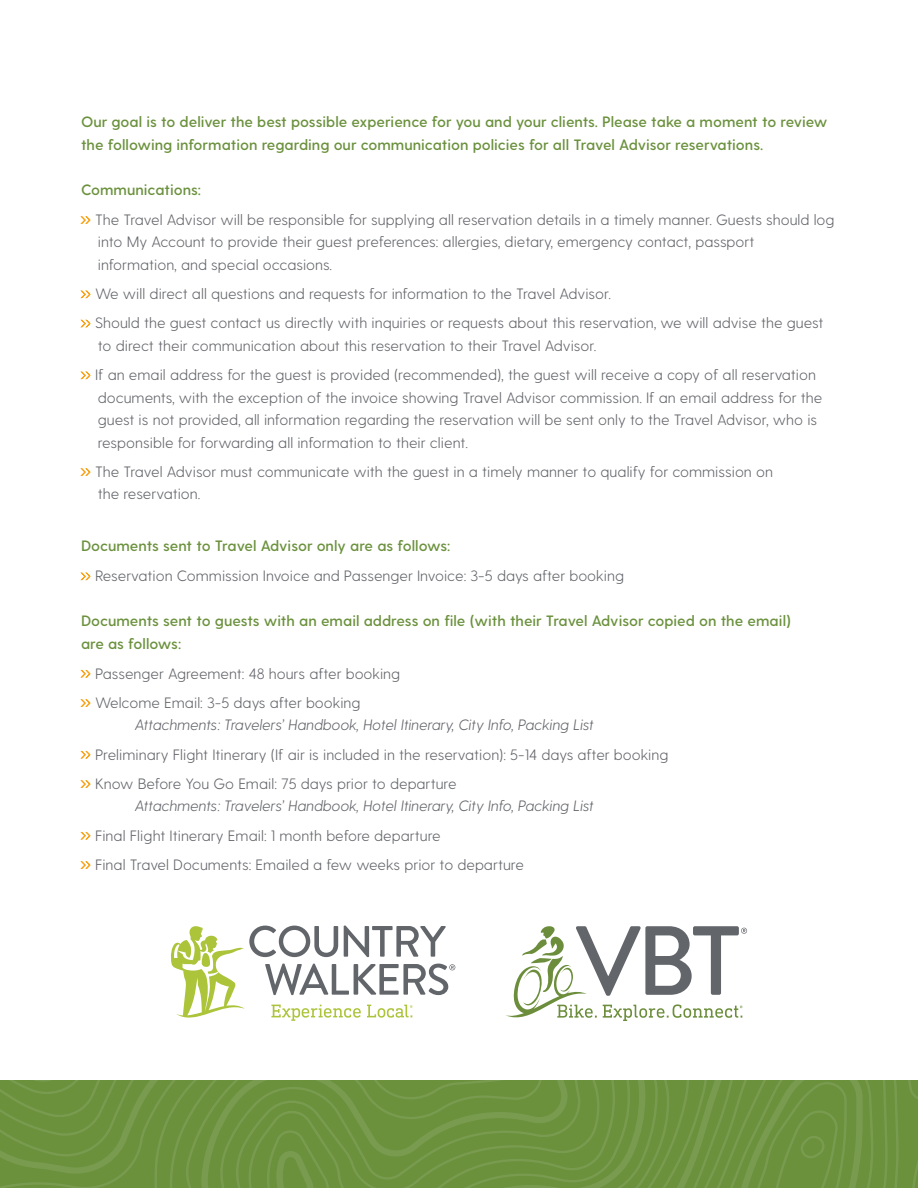
<style>
.page{position:relative;width:918px;height:1188px;background:#fff}
.page>*{position:absolute;margin:0;border:0;box-sizing:border-box;transform-origin:0 0}
.t1{font:300 15px/22.5px "Greycliff CF";color:#63656a}
.t2{font:600 15px/22.5px "Greycliff CF";color:#6b913d}
.t3{font:italic 300 15px "Greycliff CF";color:#63656a}
.s1{font-family:"Capri Serif";font-weight:400;color:#f9a31b}
</style>
<div class="page">
<svg style="left:256px;top:1080px;width:249px;height:108px;background:#6d9240"></svg>
<svg style="left:0;top:1174px;width:256px;height:14px;background:#6d923f"></svg>
<svg style="left:505px;top:926px;width:413px;height:262px"></svg>
<svg style="left:0;top:926px;width:497px;height:248px"></svg>
<p class="t2" style="left:81px;top:111px;width:748px">Our goal is to deliver the best possible experience for you and your clients. Please take a moment to review the following information regarding our communication policies for all Travel Advisor reservations.</p>
<p class="t2" style="left:81px;top:179px;width:122px">Communications:</p>
<p class="t1" style="left:98px;top:208px;width:738px;text-indent:-17px"><span class="s1">&gt;&gt;</span> The Travel Advisor will be responsible for supplying all reservation details in a timely manner. Guests should log into My Account to provide their guest preferences: allergies, dietary, emergency contact, passport information, and special occasions.</p>
<p class="t1" style="left:81px;top:283px;width:532px"><span class="s1">&gt;&gt;</span> We will direct all questions and requests for information to the Travel Advisor.</p>
<p class="t1" style="left:98px;top:312px;width:727px;text-indent:-17px"><span class="s1">&gt;&gt;</span> Should the guest contact us directly with inquiries or requests about this reservation, we will advise the guest to direct their communication about this reservation to their Travel Advisor.</p>
<p class="t1" style="left:98px;top:364px;width:726px;text-indent:-17px"><span class="s1">&gt;&gt;</span> If an email address for the guest is provided (recommended), the guest will receive a copy of all reservation documents, with the exception of the invoice showing Travel Advisor commission. If an email address for the guest is not provided, all information regarding the reservation will be sent only to the Travel Advisor, who is responsible for forwarding all information to their client.</p>
<p class="t1" style="left:98px;top:460px;width:677px;text-indent:-17px"><span class="s1">&gt;&gt;</span> The Travel Advisor must communicate with the guest in a timely manner to qualify for commission on the reservation.</p>
<p class="t2" style="left:81px;top:535px;width:371px">Documents sent to Travel Advisor only are as follows:</p>
<p class="t1" style="left:81px;top:565px;width:545px"><span class="s1">&gt;&gt;</span> Reservation Commission Invoice and Passenger Invoice: 3-5 days after booking</p>
<p class="t2" style="left:81px;top:610px;width:712px">Documents sent to guests with an email address on file (with their Travel Advisor copied on the email) are as follows:</p>
<p class="t1" style="left:81px;top:662px;width:321px"><span class="s1">&gt;&gt;</span> Passenger Agreement: 48 hours after booking</p>
<p class="t1" style="left:81px;top:691px;width:281px"><span class="s1">&gt;&gt;</span> Welcome Email: 3-5 days after booking</p>
<p class="t3" style="left:135px;top:716px;width:460px">Attachments: Travelers’ Handbook, Hotel Itinerary, City Info, Packing List</p>
<p class="t1" style="left:81px;top:743px;width:589px"><span class="s1">&gt;&gt;</span> Preliminary Flight Itinerary (If air is included in the reservation): 5-14 days after booking</p>
<p class="t1" style="left:81px;top:772px;width:377px"><span class="s1">&gt;&gt;</span> Know Before You Go Email: 75 days prior to departure</p>
<p class="t3" style="left:135px;top:797px;width:460px">Attachments: Travelers’ Handbook, Hotel Itinerary, City Info, Packing List</p>
<p class="t1" style="left:81px;top:824px;width:361px"><span class="s1">&gt;&gt;</span> Final Flight Itinerary Email: 1 month before departure</p>
<p class="t1" style="left:81px;top:853px;width:444px"><span class="s1">&gt;&gt;</span> Final Travel Documents: Emailed a few weeks prior to departure</p>
</div>
